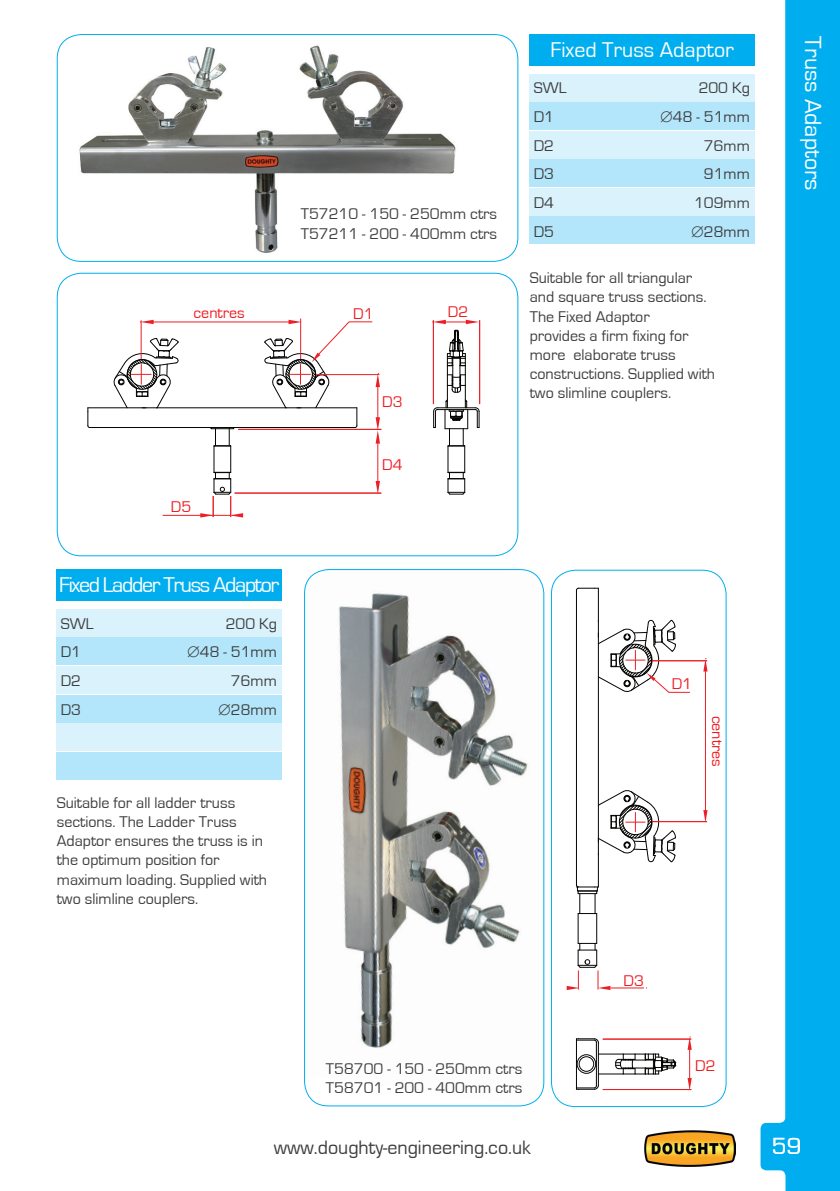
<style>
.page{position:relative;width:840px;height:1191px;background:#fff}
.page>*{position:absolute;margin:0;border:0;box-sizing:border-box;transform-origin:0 0}
.t1{font:24px "Eurostile";color:#fff}
.t2{font:22px "Eurostile";letter-spacing:-.06em;color:#fff}
.t3{font:22px "Eurostile";color:#fff}
.t4{font:20px "Eurostile";color:#3e3e3f}
.t5{font:16px/19.2px "Eurostile";color:#3e3e3f}
.t6{font:16px "Eurostile";color:#ee1d23}
.s1{font-family:"Arial Unicode MS"}
</style>
<div class="page">
<svg style="left:760px;top:0;width:79px;height:1191px;fill:#00aeef"></svg>
<img style="left:644px;top:1130px;width:91px;height:36px">
<hr style="left:90px;top:427px;width:265px;height:1px;background:#040503">
<hr style="left:88px;top:407px;width:268px;height:1px;background:#040503">
<svg style="left:87px;top:408px;width:3px;height:20px"></svg>
<hr style="left:300px;top:318px;width:1px;height:41px;background:#ec1f26">
<hr style="left:141px;top:320px;width:1px;height:39px;background:#ec1f26">
<hr style="left:147px;top:321px;width:143px;height:1px;background:#ec1f26">
<svg style="left:140px;top:320px;width:13px;height:4px"></svg>
<hr style="left:479px;top:320px;width:1px;height:84px;background:#ec1f26">
<svg style="left:432px;top:319px;width:47px;height:176px"></svg>
<hr style="left:163px;top:515px;width:67px;height:1px;background:#ec1f26">
<svg style="left:200px;top:428px;width:43px;height:89px"></svg>
<hr style="left:238px;top:429px;width:143px;height:1px;background:#ec1f26">
<hr style="left:234px;top:493px;width:147px;height:1px;background:#ec1f26">
<hr style="left:377px;top:437px;width:1px;height:45px;background:#ec1f26">
<svg style="left:375px;top:481px;width:5px;height:13px"></svg>
<svg style="left:113px;top:338px;width:66px;height:71px"></svg>
<svg style="left:264px;top:320px;width:116px;height:123px"></svg>
<div style="left:57px;top:273px;width:461px;height:283px;border:1px solid #00aeef;border-radius:24px"></div>
<img style="left:57px;top:35px;width:444px;height:226px">
<div style="left:57px;top:34px;width:461px;height:228px;border:1px solid #00aeef;border-radius:24px"></div>
<div style="left:529px;top:217px;width:225px;height:27px;background:#b3e6fa"></div>
<div style="left:529px;top:102px;width:225px;height:27px;background:#b3e6fa"></div>
<div style="left:529px;top:159px;width:225px;height:28px;background:#b3e6fa"></div>
<div style="left:529px;top:131px;width:225px;height:27px;background:#d9f2fc"></div>
<div style="left:529px;top:74px;width:225px;height:27px;background:#d9f2fc"></div>
<div style="left:529px;top:188px;width:225px;height:27px;background:#d9f2fc"></div>
<div style="left:529px;top:34px;width:225px;height:31px;background:#00aeef"></div>
<div style="left:57px;top:752px;width:225px;height:27px;background:#b3e6fa"></div>
<div style="left:57px;top:637px;width:225px;height:28px;background:#b3e6fa"></div>
<div style="left:57px;top:695px;width:225px;height:27px;background:#b3e6fa"></div>
<div style="left:57px;top:666px;width:225px;height:27px;background:#d9f2fc"></div>
<div style="left:57px;top:609px;width:225px;height:27px;background:#d9f2fc"></div>
<div style="left:57px;top:723px;width:225px;height:27px;background:#d9f2fc"></div>
<div style="left:57px;top:569px;width:225px;height:31px;background:#00aeef"></div>
<img style="left:304px;top:569px;width:239px;height:536px">
<div style="left:304px;top:569px;width:240px;height:537px;border:1px solid #00aeef;border-radius:24px"></div>
<hr style="left:575px;top:590px;width:1px;height:295px;background:#040503">
<hr style="left:597px;top:588px;width:1px;height:299px;background:#040503">
<svg style="left:575px;top:587px;width:23px;height:4px"></svg>
<hr style="left:577px;top:913px;width:1px;height:30px;background:#040503">
<hr style="left:596px;top:913px;width:1px;height:30px;background:#040503">
<svg style="left:575px;top:884px;width:23px;height:30px"></svg>
<svg style="left:576px;top:1038px;width:22px;height:5px"></svg>
<hr style="left:575px;top:1040px;width:1px;height:48px;background:#040503">
<hr style="left:595px;top:1042px;width:1px;height:44px;background:#040503">
<hr style="left:597px;top:1042px;width:1px;height:43px;background:#040503">
<svg style="left:598px;top:1053px;width:77px;height:21px"></svg>
<svg style="left:575px;top:1084px;width:23px;height:6px"></svg>
<div style="left:576px;top:1054px;width:19px;height:19px;border:1px solid #040503;border-radius:50%"></div>
<div style="left:578px;top:1056px;width:15px;height:15px;border:1px solid #040503;border-radius:50%"></div>
<hr style="left:649px;top:821px;width:57px;height:1px;background:#ec1f26">
<hr style="left:649px;top:660px;width:57px;height:1px;background:#ec1f26">
<hr style="left:704px;top:671px;width:1px;height:141px;background:#ec1f26">
<svg style="left:703px;top:810px;width:4px;height:12px"></svg>
<svg style="left:703px;top:658px;width:4px;height:13px"></svg>
<hr style="left:602px;top:1089px;width:89px;height:1px;background:#ec1f26">
<hr style="left:602px;top:1038px;width:89px;height:1px;background:#ec1f26">
<hr style="left:689px;top:1049px;width:1px;height:31px;background:#ec1f26">
<svg style="left:687px;top:1078px;width:4px;height:11px"></svg>
<svg style="left:687px;top:1036px;width:4px;height:13px"></svg>
<hr style="left:610px;top:987px;width:33px;height:1px;background:#ec1f26">
<svg style="left:566px;top:943px;width:44px;height:47px"></svg>
<svg style="left:597px;top:789px;width:78px;height:73px"></svg>
<svg style="left:597px;top:619px;width:92px;height:74px"></svg>
<div style="left:550px;top:569px;width:176px;height:538px;border:1px solid #00aeef;border-radius:24px"></div>
<p class="t5" style="left:300px;top:205px;width:198px">T57210 - 150 - 250mm ctrs<br>T57211 - 200 - 400mm ctrs</p>
<p class="t6" style="left:193px;top:304px;width:53px">centres</p>
<p class="t6" style="left:353px;top:305px;width:22px">D1</p>
<p class="t6" style="left:447px;top:303px;width:22px">D2</p>
<p class="t6" style="left:382px;top:393px;width:22px">D3</p>
<p class="t6" style="left:171px;top:498px;width:22px">D5</p>
<h2 class="t2" style="left:59px;top:573px;width:221px">Fixed Ladder Truss Adaptor</h2>
<p class="t5" style="left:61px;top:614px;width:34px">SWL</p>
<p class="t5" style="left:225px;top:614px;width:53px">200 Kg</p>
<p class="t5" style="left:61px;top:643px;width:22px">D1</p>
<p class="t5" style="left:187px;top:643px;width:91px"><span class="s1">∅</span>48 - 51mm</p>
<p class="t5" style="left:61px;top:671px;width:22px">D2</p>
<p class="t5" style="left:231px;top:671px;width:48px">76mm</p>
<p class="t5" style="left:61px;top:700px;width:22px">D3</p>
<p class="t5" style="left:218px;top:700px;width:60px"><span class="s1">∅</span>28mm</p>
<p class="t5" style="left:57px;top:793px;width:212px">Suitable for all ladder truss sections. The Ladder Truss<br>Adaptor ensures the truss is in the optimum position for maximum loading. Supplied with two slimline couplers.</p>
<p class="t6" style="left:382px;top:456px;width:22px">D4</p>
<h2 class="t3" style="left:550px;top:38px;width:185px">Fixed Truss Adaptor</h2>
<p class="t5" style="left:533px;top:79px;width:34px">SWL</p>
<p class="t5" style="left:698px;top:79px;width:53px">200 Kg</p>
<p class="t5" style="left:533px;top:107px;width:22px">D1</p>
<p class="t5" style="left:659px;top:107px;width:91px"><span class="s1">∅</span>48 - 51mm</p>
<p class="t5" style="left:533px;top:136px;width:22px">D2</p>
<p class="t5" style="left:703px;top:136px;width:48px">76mm</p>
<p class="t5" style="left:533px;top:165px;width:22px">D3</p>
<p class="t5" style="left:703px;top:165px;width:48px">91mm</p>
<p class="t5" style="left:533px;top:194px;width:22px">D4</p>
<p class="t5" style="left:693px;top:194px;width:57px">109mm</p>
<p class="t5" style="left:533px;top:223px;width:22px">D5</p>
<p class="t5" style="left:690px;top:223px;width:60px"><span class="s1">∅</span>28mm</p>
<p class="t5" style="left:529px;top:269px;width:187px">Suitable for all triangular and square truss sections.<br>The Fixed Adaptor<br>provides a firm fixing for more elaborate truss constructions. Supplied with two slimline couplers.</p>
<p class="t6" style="left:671px;top:675px;width:22px">D1</p>
<p class="t6" style="left:725px;top:715px;width:53px;rotate:90deg">centres</p>
<p class="t6" style="left:623px;top:971px;width:22px">D3</p>
<p class="t5" style="left:326px;top:1059px;width:198px">T58700 - 150 - 250mm ctrs<br>T58701 - 200 - 400mm ctrs</p>
<p class="t6" style="left:695px;top:1057px;width:22px">D2</p>
<h1 class="t1" style="left:825px;top:36px;width:157px;rotate:90deg">Truss Adaptors</h1>
<p class="t4" style="left:273px;top:1137px;width:258px">www.doughty-engineering.co.uk</p>
<h1 class="t1" style="left:771px;top:1133px;width:31px">59</h1>
</div>
